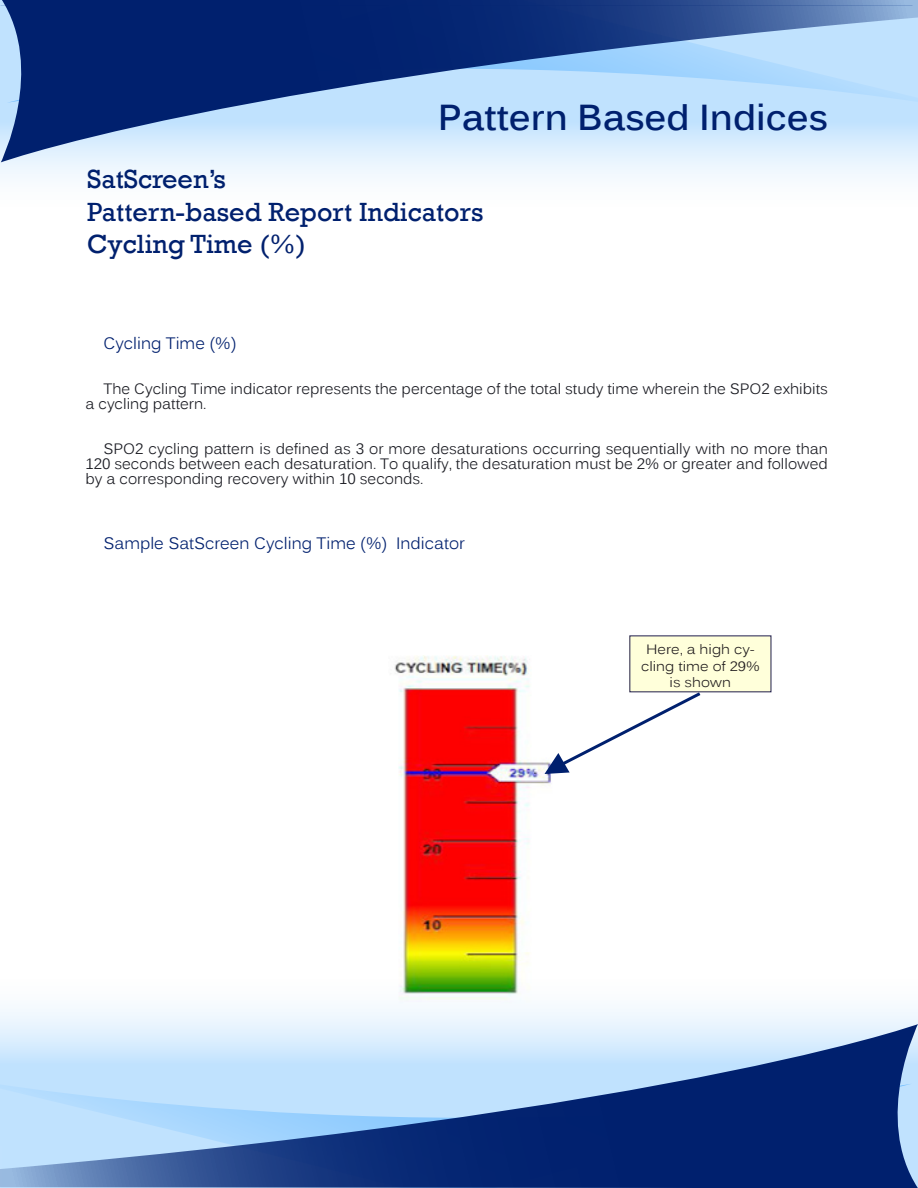
<style>
.page{position:relative;width:918px;height:1188px;background:#fff}
.page>*{position:absolute;margin:0;border:0;box-sizing:border-box;transform-origin:0 0}
.t1{font:700 36px "Kalinga";color:#00206e}
.t2{font:27px/32.4px "Rockwell";color:#00206e}
.t3{font:16.5px "Kalinga";color:#00206e}
.t4{font:15px/15px "Kalinga";color:#1a1b22}
.t5{font:13.5px/16.2px "Kalinga";color:#231f20;text-align:center;scale:1.08 1}
</style>
<div class="page">
<img style="left:394px;top:656px;width:157px;height:313px">
<svg style="left:0;top:969px;width:918px;height:55px"></svg>
<svg style="left:0;top:1024px;width:918px;height:164px;background:#7291c0"></svg>
<div style="left:0;top:0;width:918px;height:179px;background:#f0f8fe"></div>
<svg style="left:1px;top:0;width:917px;height:162px;background:#7291c0"></svg>
<svg style="left:544px;top:690px;width:160px;height:84px"></svg>
<div style="left:630px;top:636px;width:141px;height:56px;background:#ffffda"></div>
<p class="t1" style="left:438px;top:94px;width:392px">Pattern Based Indices</p>
<p class="t2" style="left:87px;top:163px;width:398px">SatScreen’s<br>Pattern-based Report Indicators</p>
<p class="t2" style="left:87px;top:228px;width:220px">Cycling Time (%)</p>
<p class="t3" style="left:104px;top:333px;width:135px">Cycling Time (%)</p>
<p class="t4" style="left:86px;top:383px;width:744px;text-indent:18px">The Cycling Time indicator represents the percentage of the total study time wherein the SPO2 exhibits a cycling pattern.</p>
<p class="t4" style="left:86px;top:443px;width:744px;text-align:justify;text-indent:18px">SPO2 cycling pattern is defined as 3 or more desaturations occurring sequentially with no more than 120 seconds between each desaturation. To qualify, the desaturation must be 2% or greater and followed by a corresponding recovery within 10 seconds.</p>
<p class="t3" style="left:104px;top:533px;width:363px">Sample SatScreen Cycling Time (%) Indicator</p>
<p class="t5" style="left:641px;top:643px;width:111px">Here, a high cy&shy;cling time of 29% is shown</p>
</div>
